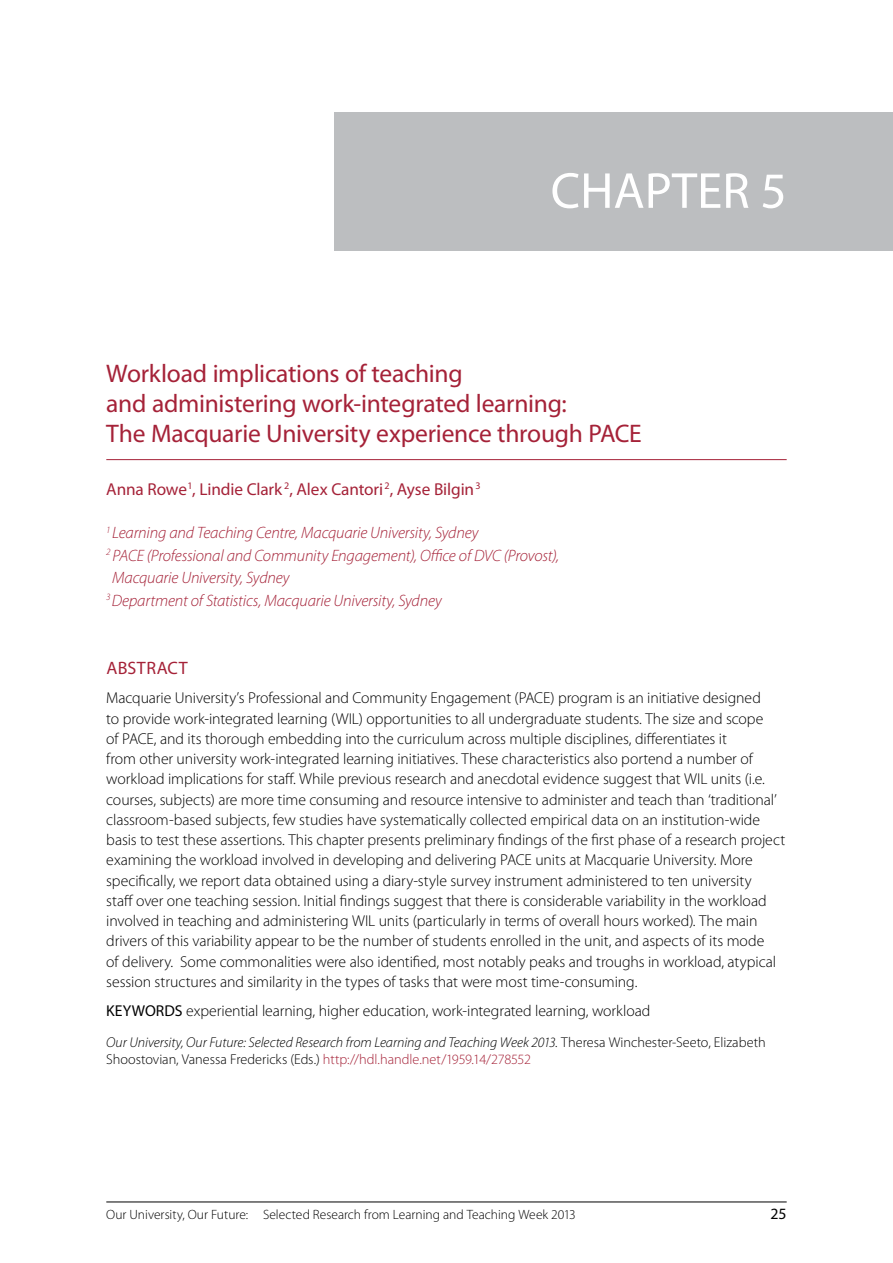
<style>
.page{position:relative;width:893px;height:1263px;background:#fff}
.page>*{position:absolute;margin:0;border:0;box-sizing:border-box;transform-origin:0 0}
.t1{font:51px "Myriad Pro";color:#fff}
.t2{font:25.5px/30px "Myriad Pro";letter-spacing:-.01em;color:#a52238}
.t3{font:18px "Myriad Pro";letter-spacing:.025em;color:#a52238}
.t4{font:17.25px "Myriad Pro";letter-spacing:-.01em;color:#a52238}
.t5{font:italic 300 16.5px "Myriad Pro";letter-spacing:-.01em;color:#a52238}
.t6{font:300 15.75px/20.2px "Myriad Pro";letter-spacing:-.005em;color:#000}
.t7{font:15.75px "Myriad Pro";color:#000}
.t8{font:italic 300 14.25px/17.1px "Myriad Pro";letter-spacing:-.005em;color:#000}
.t9{font:300 13.5px "Myriad Pro";color:#000}
.s1{font-weight:400}
.s2{font-style:normal}
.s3{font-style:normal;color:#a52238}
</style>
<div class="page">
<div style="left:335px;top:112px;width:558px;height:139px;background:#bcbec0"></div>
<hr style="left:106px;top:1202px;width:681px;height:1px;background:#000">
<hr style="left:106px;top:459px;width:681px;height:1px;background:#a52238">
<h1 class="t1" style="left:551px;top:159px;width:238px">CHAPTER 5</h1>
<h2 class="t2" style="left:106px;top:358px;width:537px">Workload implications of teaching<br>and administering work-integrated learning:<br>The Macquarie University experience through PACE</h2>
<p class="t4" style="left:106px;top:478px;width:376px">Anna Rowe<sup>1</sup>, Lindie Clark <sup>2</sup>, Alex Cantori<sup>2</sup>, Ayse Bilgin<sup>3</sup></p>
<p class="t5" style="left:106px;top:523px;width:374px"><sup>1</sup> Learning and Teaching Centre, Macquarie University, Sydney</p>
<p class="t5" style="left:106px;top:546px;width:454px"><sup>2</sup> PACE (Professional and Community Engagement), Office of DVC (Provost),</p>
<p class="t5" style="left:112px;top:568px;width:179px">Macquarie University, Sydney</p>
<p class="t5" style="left:106px;top:591px;width:337px"><sup>3</sup>Department of Statistics, Macquarie University, Sydney</p>
<p class="t3" style="left:106px;top:657px;width:83px">ABSTRACT</p>
<p class="t6" style="left:106px;top:688px;width:680px">Macquarie University’s Professional and Community Engagement (PACE) program is an initiative designed<br>to provide work-integrated learning (WIL) opportunities to all undergraduate students. The size and scope<br>of PACE, and its thorough embedding into the curriculum across multiple disciplines, differentiates it<br>from other university work-integrated learning initiatives. These characteristics also portend a number of workload implications for staff. While previous research and anecdotal evidence suggest that WIL units (i.e. courses, subjects) are more time consuming and resource intensive to administer and teach than ‘traditional’ classroom-based subjects, few studies have systematically collected empirical data on an institution-wide basis to test these assertions. This chapter presents preliminary findings of the first phase of a research project examining the workload involved in developing and delivering PACE units at Macquarie University. More specifically, we report data obtained using a diary-style survey instrument administered to ten university<br>staff over one teaching session. Initial findings suggest that there is considerable variability in the workload involved in teaching and administering WIL units (particularly in terms of overall hours worked). The main drivers of this variability appear to be the number of students enrolled in the unit, and aspects of its mode<br>of delivery. Some commonalities were also identified, most notably peaks and troughs in workload, atypical session structures and similarity in the types of tasks that were most time-consuming.</p>
<p class="t6" style="left:106px;top:1001px;width:546px"><span class="s1">KEYWORDS</span> experiential learning, higher education, work-integrated learning, workload</p>
<p class="t8" style="left:106px;top:1033px;width:661px">Our University, Our Future: Selected Research from Learning and Teaching Week 2013. <span class="s2">Theresa Winchester-Seeto, Elizabeth<br>Shoostovian, Vanessa Fredericks (Eds.)</span> <span class="s3">http://hdl.handle.net/1959.14/278552</span></p>
<p class="t9" style="left:106px;top:1206px;width:471px">Our University, Our Future: Selected Research from Learning and Teaching Week 2013</p>
<p class="t7" style="left:771px;top:1204px;width:18px">25</p>
</div>
